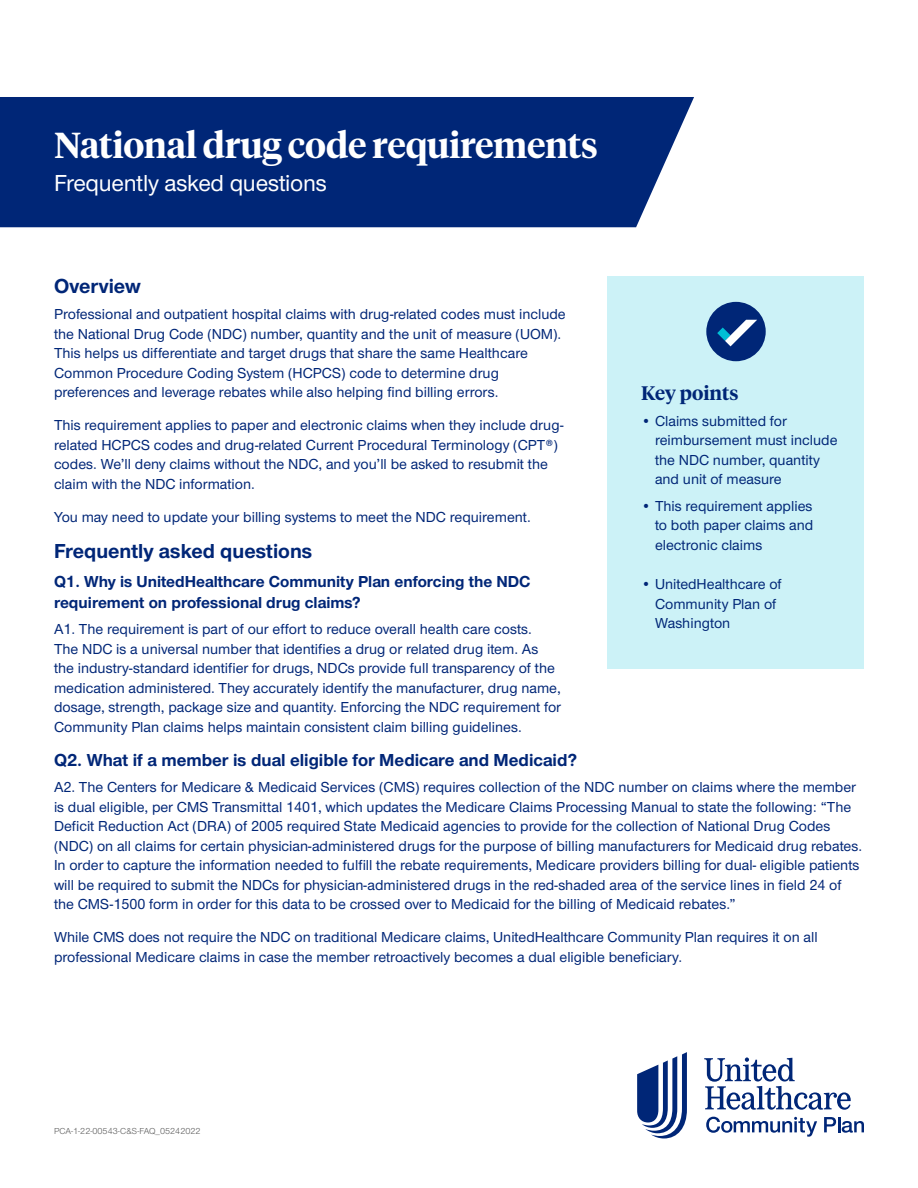
<style>
.page{position:relative;width:918px;height:1188px;background:#fff}
.page>*{position:absolute;margin:0;border:0;box-sizing:border-box;transform-origin:0 0}
.t1{font:600 36px "UHC Serif Headline";letter-spacing:-.01em;color:#fff}
.t2{font:500 24px "UHC Sans";letter-spacing:-.01em;color:#fff}
.t3{font:700 21px "UHC Sans";color:#002677}
.t4{font:600 19.5px "UHC Serif Headline";color:#002677}
.t5{font:700 18px "UHC Sans";color:#002677}
.t6{font:700 16.5px/21px "UHC Sans";color:#002677}
.t7{font:500 15px/19.5px "UHC Sans";color:#002677}
.t8{font:9px "UHC Sans";color:#5a5a5a}
</style>
<div class="page">
<svg style="left:637px;top:1052px;width:50px;height:86px"></svg>
<svg style="left:704px;top:1057px;width:147px;height:53px"></svg>
<svg style="left:706px;top:1117px;width:111px;height:20px"></svg>
<svg style="left:824px;top:1117px;width:40px;height:16px"></svg>
<div style="left:0;top:97px;width:694px;height:130px;background:#002677"></div>
<div style="left:608px;top:276px;width:256px;height:393px;background:#ccf2f7"></div>
<div style="left:706px;top:302px;width:60px;height:59px;background:#002677;border-radius:50%"></div>
<svg style="left:717px;top:320px;width:40px;height:26px"></svg>
<h1 class="t1" style="left:54px;top:120px;width:545px">National drug code requirements</h1>
<h2 class="t2" style="left:54px;top:167px;width:274px">Frequently asked questions</h2>
<h3 class="t3" style="left:54px;top:272px;width:88px">Overview</h3>
<p class="t7" style="left:54px;top:304px;width:513px">Professional and outpatient hospital claims with drug-related codes must include the National Drug Code (NDC) number, quantity and the unit of measure (UOM).<br>This helps us differentiate and target drugs that share the same Healthcare Common Procedure Coding System (HCPCS) code to determine drug preferences and leverage rebates while also helping find billing errors.</p>
<p class="t7" style="left:54px;top:415px;width:511px">This requirement applies to paper and electronic claims when they include drug&shy;related HCPCS codes and drug-related Current Procedural Terminology (CPT®) codes. We’ll deny claims without the NDC, and you’ll be asked to resubmit the claim with the NDC information.</p>
<p class="t7" style="left:54px;top:506px;width:478px">You may need to update your billing systems to meet the NDC requirement.</p>
<h3 class="t3" style="left:54px;top:537px;width:260px">Frequently asked questions</h3>
<p class="t6" style="left:54px;top:570px;width:478px">Q1. Why is UnitedHealthcare Community Plan enforcing the NDC requirement on professional drug claims?</p>
<p class="t7" style="left:54px;top:619px;width:509px">A1. The requirement is part of our effort to reduce overall health care costs.<br>The NDC is a universal number that identifies a drug or related drug item. As the industry-standard identifier for drugs, NDCs provide full transparency of the medication administered. They accurately identify the manufacturer, drug name, dosage, strength, package size and quantity. Enforcing the NDC requirement for Community Plan claims helps maintain consistent claim billing guidelines.</p>
<p class="t5" style="left:54px;top:748px;width:525px">Q2. What if a member is dual eligible for Medicare and Medicaid?</p>
<p class="t7" style="left:54px;top:777px;width:810px">A2. The Centers for Medicare &amp; Medicaid Services (CMS) requires collection of the NDC number on claims where the member is dual eligible, per CMS Transmittal 1401, which updates the Medicare Claims Processing Manual to state the following: “The Deficit Reduction Act (DRA) of 2005 required State Medicaid agencies to provide for the collection of National Drug Codes (NDC) on all claims for certain physician-administered drugs for the purpose of billing manufacturers for Medicaid drug rebates.<br>In order to capture the information needed to fulfill the rebate requirements, Medicare providers billing for dual- eligible patients will be required to submit the NDCs for physician-administered drugs in the red-shaded area of the service lines in field 24 of the CMS-1500 form in order for this data to be crossed over to Medicaid for the billing of Medicaid rebates.”</p>
<p class="t7" style="left:54px;top:927px;width:765px">While CMS does not require the NDC on traditional Medicare claims, UnitedHealthcare Community Plan requires it on all professional Medicare claims in case the member retroactively becomes a dual eligible beneficiary.</p>
<h3 class="t4" style="left:641px;top:379px;width:99px">Key points</h3>
<p class="t7" style="left:655px;top:411px;width:184px;text-indent:-14px">• Claims submitted for reimbursement must include the NDC number, quantity and unit of measure</p>
<p class="t7" style="left:655px;top:495px;width:160px;text-align:justify;text-indent:-14px">• This requirement applies to both paper claims and electronic claims</p>
<p class="t7" style="left:655px;top:574px;width:128px;text-indent:-14px">• UnitedHealthcare of<br>Community Plan of<br>Washington</p>
<p class="t8" style="left:54px;top:1125px;width:148px">PCA-1-22-00543-C&amp;S-FAQ_05242022</p>
</div>
